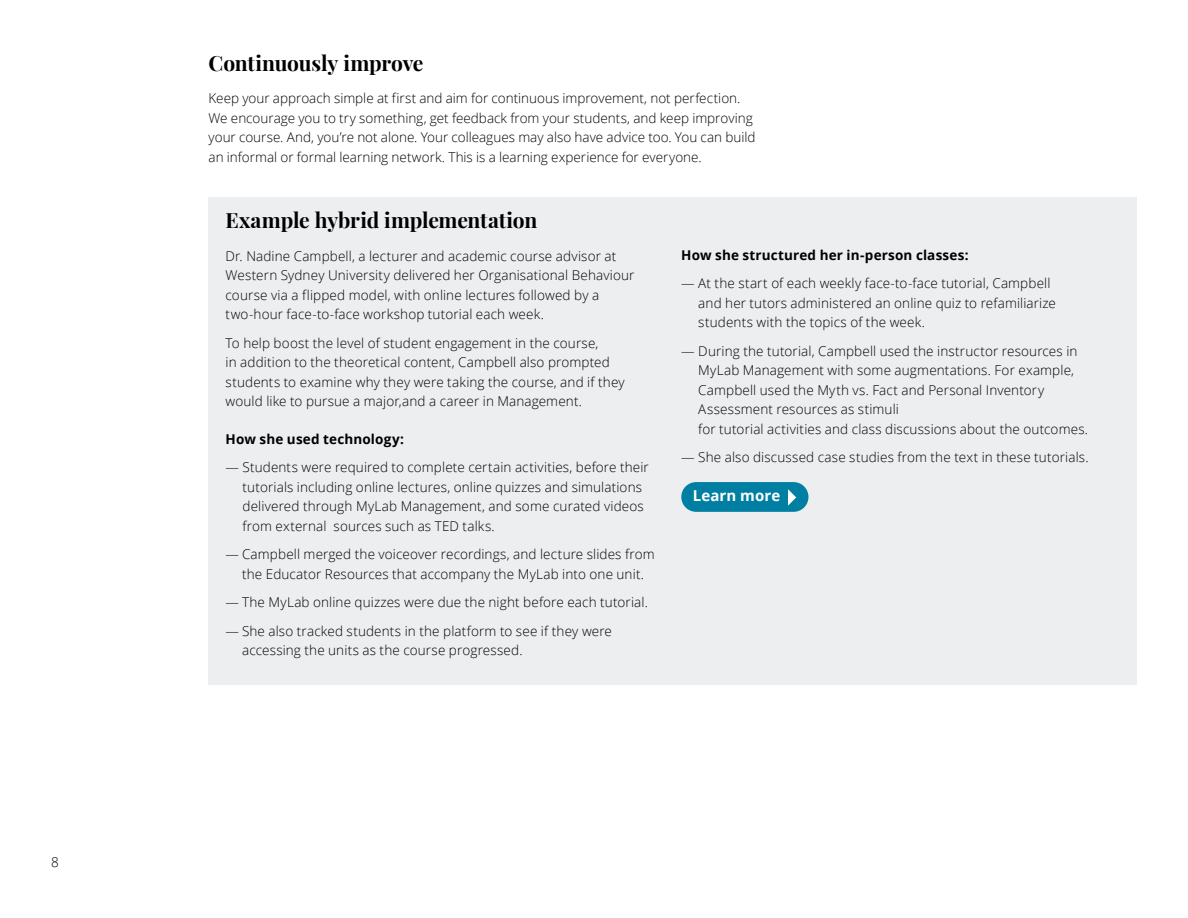
<style>
.page{position:relative;width:1188px;height:918px;background:#fff}
.page>*{position:absolute;margin:0;border:0;box-sizing:border-box;transform-origin:0 0}
.t1{font:700 21px "Playfair Display";letter-spacing:-.01em;color:#000}
.t2{font:700 15px "Open Sans";letter-spacing:.005em;color:#fff}
.t3{font:300 13.5px/19.5px "Open Sans";letter-spacing:.01em;color:#000}
.t4{font:700 13.5px "Open Sans";letter-spacing:.015em;color:#000}
</style>
<div class="page">
<div style="left:209px;top:197px;width:928px;height:488px;background:#eceeef"></div>
<div style="left:681px;top:482px;width:127px;height:30px;background:#007fa3;border-radius:15px"></div>
<svg style="left:788px;top:489px;width:8px;height:17px"></svg>
<p class="t3" style="left:51px;top:852px;width:9px">8</p>
<h1 class="t1" style="left:209px;top:46px;width:216px">Continuously improve</h1>
<p class="t3" style="left:209px;top:88px;width:548px">Keep your approach simple at first and aim for continuous improvement, not perfection.<br>We encourage you to try something, get feedback from your students, and keep improving your course. And, you’re not alone. Your colleagues may also have advice too. You can build an informal or formal learning network. This is a learning experience for everyone.</p>
<h1 class="t1" style="left:226px;top:204px;width:313px">Example hybrid implementation</h1>
<p class="t3" style="left:226px;top:246px;width:410px">Dr. Nadine Campbell, a lecturer and academic course advisor at Western Sydney University delivered her Organisational Behaviour course via a flipped model, with online lectures followed by a two-hour face-to-face workshop tutorial each week.</p>
<p class="t3" style="left:226px;top:333px;width:401px">To help boost the level of student engagement in the course,<br>in addition to the theoretical content, Campbell also prompted students to examine why they were taking the course, and if they would like to pursue a major,and a career in Management.</p>
<p class="t4" style="left:226px;top:429px;width:180px">How she used technology:</p>
<p class="t3" style="left:243px;top:457px;width:408px;text-indent:-17px">— Students were required to complete certain activities, before their tutorials including online lectures, online quizzes and simulations delivered through MyLab Management, and some curated videos from external sources such as TED talks.</p>
<p class="t3" style="left:226px;top:544px;width:431px;text-align:center">— Campbell merged the voiceover recordings, and lecture slides from the Educator Resources that accompany the MyLab into one unit.</p>
<p class="t3" style="left:226px;top:592px;width:424px">— The MyLab online quizzes were due the night before each tutorial.</p>
<p class="t3" style="left:242px;top:621px;width:372px;text-indent:-16px">— She also tracked students in the platform to see if they were accessing the units as the course progressed.</p>
<p class="t4" style="left:681px;top:245px;width:289px">How she structured her in-person classes:</p>
<p class="t3" style="left:698px;top:273px;width:359px;text-indent:-17px">— At the start of each weekly face-to-face tutorial, Campbell and her tutors administered an online quiz to refamiliarize students with the topics of the week.</p>
<p class="t3" style="left:698px;top:341px;width:391px;text-indent:-17px">— During the tutorial, Campbell used the instructor resources in MyLab Management with some augmentations. For example, Campbell used the Myth vs. Fact and Personal Inventory Assessment resources as stimuli<br>for tutorial activities and class discussions about the outcomes.</p>
<p class="t3" style="left:681px;top:447px;width:409px">— She also discussed case studies from the text in these tutorials.</p>
<p class="t2" style="left:693px;top:485px;width:89px">Learn more</p>
</div>
